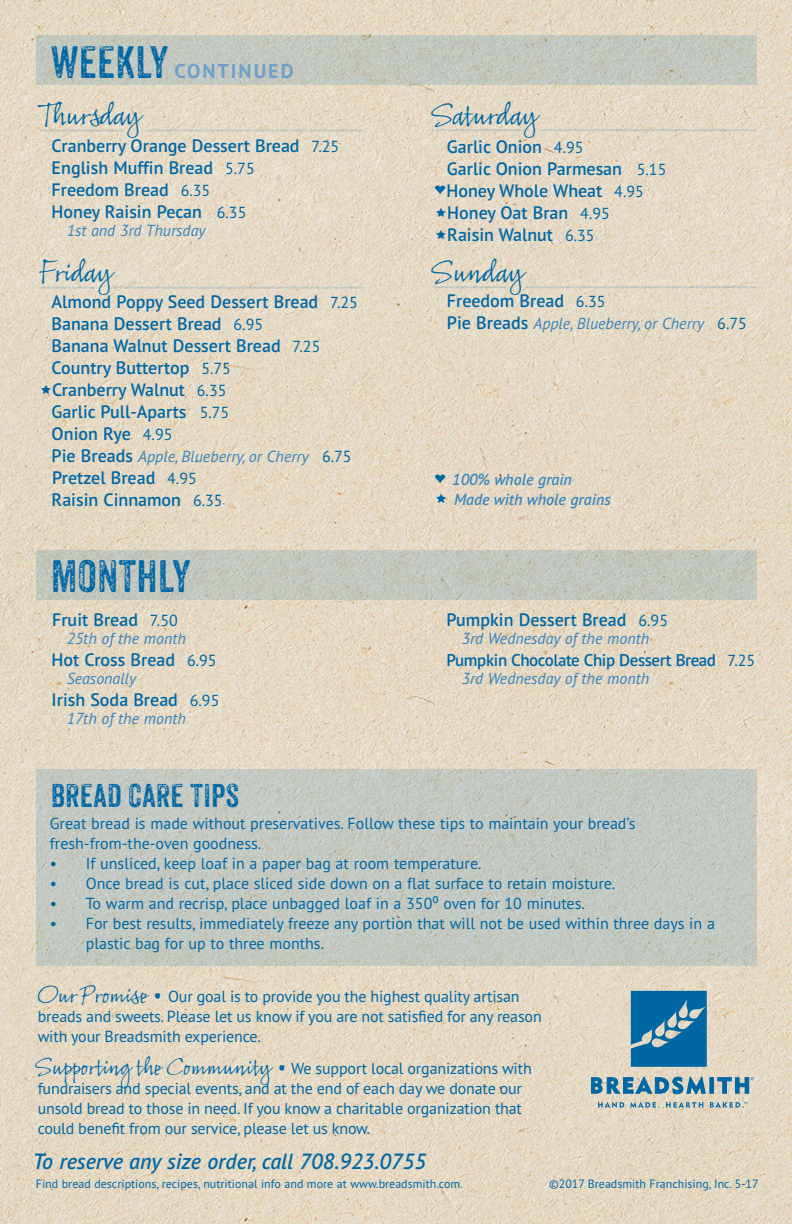
<style>
.page{position:relative;width:792px;height:1224px;background:#fff}
.page>*{position:absolute;margin:0;border:0;box-sizing:border-box;transform-origin:0 0}
.t1{font:44px "Anodyne";color:#0067a5}
.t2{font:32px "Anodyne";color:#0067a5}
.t3{font:28px "Butch HMK";color:#0067a5}
.t4{font:italic 600 22px "PT Sans Pro";color:#0067a5}
.t5{font:700 20px "PT Sans Pro";letter-spacing:.1em;color:#719fcb}
.t6{font:600 18px "PT Sans Pro";color:#0067a5}
.t7{font:600 17px "PT Sans Pro";letter-spacing:-.025em;color:#0067a5}
.t8{font:16px/20px "PT Sans Pro";letter-spacing:-.01em;color:#0067a5}
.t9{font:italic 16px "PT Sans Pro";color:#3985bb}
.t10{font:italic 600 16px "PT Sans Pro";color:#3985bb}
.t11{font:12px "PT Sans Pro";color:#0067a5}
.s1{font-family:"Anodyne";font-weight:400;font-size:44px;color:#0067a5}
.s2{font-weight:400;font-size:16px}
.s3{font-family:"Fn T Basic Shapes 1";font-weight:400;font-size:12px}
.s4{font-family:"Fn T Basic Shapes 1";font-weight:400;font-size:14px}
.s5{font-weight:600;font-style:normal;font-size:18px;color:#0067a5}
.s6{font-style:normal;color:#0067a5}
.s7{font-family:"Fn T Basic Shapes 1";font-weight:400;font-style:normal;font-size:14.4px;color:#0067a5}
.s8{font-family:"Butch HMK";font-size:22px}
</style>
<div class="page">
<img style="left:0;top:0;width:792px;height:1224px">
<svg style="left:598px;top:1102px;width:26px;height:6px"></svg>
<svg style="left:630px;top:1102px;width:30px;height:6px"></svg>
<svg style="left:666px;top:1102px;width:37px;height:6px"></svg>
<svg style="left:591px;top:1077px;width:114px;height:17px;background:#6096b1"></svg>
<hr style="left:710px;top:1078px;width:4px;height:15px;background:#0067a5">
<svg style="left:631px;top:991px;width:76px;height:76px;background:#1f76a8"></svg>
<svg style="left:710px;top:1102px;width:37px;height:6px"></svg>
<svg style="left:718px;top:1077px;width:36px;height:16px"></svg>
<svg style="left:36px;top:36px;width:721px;height:49px;background:#c2c6bd"></svg>
<svg style="left:36px;top:550px;width:721px;height:50px;background:#c1c6bc"></svg>
<svg style="left:36px;top:770px;width:721px;height:196px;background:#c2c8c0"></svg>
<hr style="left:146px;top:130px;width:217px;height:2px;background:#0067a5">
<hr style="left:40px;top:130px;width:82px;height:2px;background:#0067a5">
<hr style="left:540px;top:129px;width:217px;height:2px;background:#0067a5">
<hr style="left:433px;top:129px;width:88px;height:2px;background:#0067a5">
<hr style="left:526px;top:286px;width:231px;height:2px;background:#0067a5">
<hr style="left:433px;top:286px;width:73px;height:2px;background:#0067a5">
<hr style="left:113px;top:287px;width:251px;height:2px;background:#0067a5">
<hr style="left:40px;top:287px;width:55px;height:2px;background:#0067a5">
<p class="t5" style="left:51px;top:57px;width:244px"><span class="s1">WEEKLY</span> CONTINUED</p>
<p class="t3" style="left:46px;top:98px;width:98px">Thursday</p>
<p class="t3" style="left:435px;top:98px;width:105px">Saturday</p>
<p class="t6" style="left:52px;top:134px;width:289px">Cranberry Orange Dessert Bread <span class="s2">7.25</span></p>
<p class="t6" style="left:52px;top:156px;width:205px">English Muffin Bread <span class="s2">5.75</span></p>
<p class="t6" style="left:52px;top:178px;width:160px">Freedom Bread <span class="s2">6.35</span></p>
<p class="t6" style="left:52px;top:200px;width:196px">Honey Raisin Pecan <span class="s2">6.35</span></p>
<p class="t9" style="left:67px;top:220px;width:140px">1st and 3rd Thursday</p>
<p class="t6" style="left:447px;top:135px;width:138px">Garlic Onion <span class="s2">4.95</span></p>
<p class="t6" style="left:447px;top:157px;width:221px">Garlic Onion Parmesan <span class="s2">5.15</span></p>
<p class="t6" style="left:435px;top:179px;width:210px"><span class="s3">M</span>Honey Whole Wheat <span class="s2">4.95</span></p>
<p class="t6" style="left:435px;top:201px;width:176px"><span class="s4">M</span>Honey Oat Bran <span class="s2">4.95</span></p>
<p class="t6" style="left:435px;top:223px;width:161px"><span class="s4">M</span>Raisin Walnut <span class="s2">6.35</span></p>
<p class="t3" style="left:42px;top:255px;width:73px">Friday</p>
<p class="t3" style="left:435px;top:255px;width:91px">Sunday</p>
<p class="t6" style="left:447px;top:289px;width:160px">Freedom Bread <span class="s2">6.35</span></p>
<p class="t9" style="left:447px;top:313px;width:301px"><span class="s5">Pie Breads</span> Apple, Blueberry, or Cherry <span class="s6">6.75</span></p>
<p class="t6" style="left:52px;top:290px;width:308px">Almond Poppy Seed Dessert Bread <span class="s2">7.25</span></p>
<p class="t6" style="left:52px;top:312px;width:213px">Banana Dessert Bread <span class="s2">6.95</span></p>
<p class="t6" style="left:52px;top:334px;width:270px">Banana Walnut Dessert Bread <span class="s2">7.25</span></p>
<p class="t6" style="left:52px;top:356px;width:181px">Country Buttertop <span class="s2">5.75</span></p>
<p class="t6" style="left:40px;top:378px;width:188px"><span class="s4">M</span>Cranberry Walnut <span class="s2">6.35</span></p>
<p class="t6" style="left:52px;top:400px;width:179px">Garlic Pull-Aparts <span class="s2">5.75</span></p>
<p class="t6" style="left:52px;top:422px;width:122px">Onion Rye <span class="s2">4.95</span></p>
<p class="t9" style="left:52px;top:446px;width:301px"><span class="s5">Pie Breads</span> Apple, Blueberry, or Cherry <span class="s6">6.75</span></p>
<p class="t6" style="left:52px;top:466px;width:146px">Pretzel Bread <span class="s2">4.95</span></p>
<p class="t6" style="left:52px;top:488px;width:172px">Raisin Cinnamon <span class="s2">6.35</span></p>
<p class="t10" style="left:435px;top:469px;width:139px"><sup>M</sup> 100% whole grain</p>
<p class="t10" style="left:435px;top:489px;width:177px"><span class="s7">M</span> Made with whole grains</p>
<p class="t1" style="left:51px;top:550px;width:142px">MONTHLY</p>
<p class="t6" style="left:52px;top:608px;width:127px">Fruit Bread <span class="s2">7.50</span></p>
<p class="t9" style="left:67px;top:628px;width:121px">25th of the month</p>
<p class="t6" style="left:52px;top:648px;width:166px">Hot Cross Bread <span class="s2">6.95</span></p>
<p class="t9" style="left:67px;top:668px;width:71px">Seasonally</p>
<p class="t6" style="left:52px;top:688px;width:169px">Irish Soda Bread <span class="s2">6.95</span></p>
<p class="t9" style="left:67px;top:708px;width:121px">17th of the month</p>
<p class="t6" style="left:447px;top:608px;width:223px">Pumpkin Dessert Bread <span class="s2">6.95</span></p>
<p class="t9" style="left:462px;top:628px;width:189px">3rd Wednesday of the month</p>
<p class="t7" style="left:447px;top:649px;width:310px">Pumpkin Chocolate Chip Dessert Bread <span class="s2">7.25</span></p>
<p class="t9" style="left:462px;top:668px;width:189px">3rd Wednesday of the month</p>
<p class="t2" style="left:51px;top:776px;width:190px">BREAD CARE TIPS</p>
<p class="t8" style="left:50px;top:813px;width:587px">Great bread is made without preservatives. Follow these tips to maintain your bread’s</p>
<p class="t8" style="left:50px;top:833px;width:213px">fresh-from-the-oven goodness.</p>
<p class="t8" style="left:50px;top:853px;width:433px">• If unsliced, keep loaf in a paper bag at room temperature.</p>
<p class="t8" style="left:50px;top:873px;width:567px">• Once bread is cut, place sliced side down on a flat surface to retain moisture.</p>
<p class="t8" style="left:50px;top:893px;width:537px">• To warm and recrisp, place unbagged loaf in a 350⁰ oven for 10 minutes.</p>
<p class="t8" style="left:86px;top:913px;width:631px;text-indent:-36px">• For best results, immediately freeze any portion that will not be used within three days in a plastic bag for up to three months.</p>
<p class="t8" style="left:38px;top:986px;width:506px"><span class="s8">Our Promise •</span> Our goal is to provide you the highest quality artisan breads and sweets. Please let us know if you are not satisfied for any reason with your Breadsmith experience.</p>
<p class="t8" style="left:38px;top:1058px;width:496px"><span class="s8">Supporting the Community •</span> We support local organizations with fundraisers and special events, and at the end of each day we donate our unsold bread to those in need. If you know a charitable organization that could benefit from our service, please let us know.</p>
<p class="t4" style="left:33px;top:1147px;width:395px">To reserve any size order, call 708.923.0755</p>
<p class="t11" style="left:36px;top:1176px;width:429px">Find bread descriptions, recipes, nutritional info and more at www.breadsmith.com.</p>
<p class="t11" style="left:549px;top:1176px;width:211px">©2017 Breadsmith Franchising, Inc. 5-17</p>
</div>
